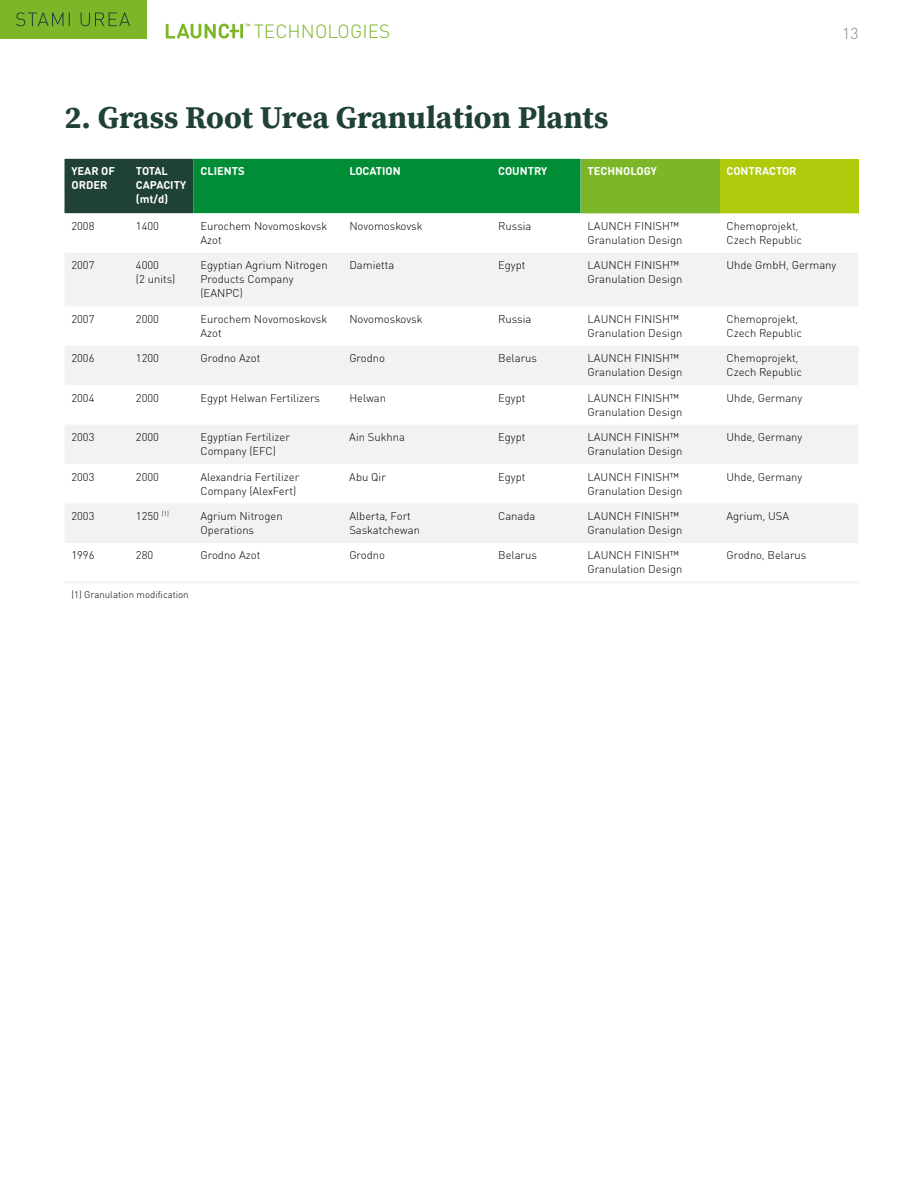
<style>
.page{position:relative;width:923px;height:1201px;background:#fff}
.page>*{position:absolute;margin:0;border:0;box-sizing:border-box;transform-origin:0 0}
.t1{font:700 31.5px "Source Serif Pro";color:#204135}
.t2{font:300 18.9px "DIN Round Pro";letter-spacing:.005em;color:#7db729}
.t3{font:300 15.75px "DIN Round Pro";color:#878787}
.t4{font:300 11.2px/14px "DIN Round Pro";color:#000}
.t5{font:700 11.2px/14px "DIN Round Pro";color:#fff}
.t6{font:300 9.62px "DIN Round Pro";color:#000}
</style>
<div class="page">
<div style="left:0;top:0;width:146px;height:39px;background:#7db729"></div>
<svg style="left:16px;top:12px;width:54px;height:14px"></svg>
<svg style="left:81px;top:12px;width:49px;height:14px"></svg>
<svg style="left:166px;top:24px;width:84px;height:15px"></svg>
<svg style="left:64px;top:159px;width:516px;height:54px;background:#097a36"></svg>
<div style="left:580px;top:159px;width:139px;height:54px;background:#7db729"></div>
<div style="left:719px;top:159px;width:139px;height:54px;background:#afca0b"></div>
<svg style="left:65px;top:253px;width:793px;height:290px;fill:#f2f2f2"></svg>
<hr style="left:64px;top:581px;width:65px;height:2px;background:#f2f2f2">
<hr style="left:129px;top:581px;width:64px;height:2px;background:#f2f2f2">
<hr style="left:193px;top:581px;width:149px;height:2px;background:#f2f2f2">
<hr style="left:342px;top:581px;width:149px;height:2px;background:#f2f2f2">
<hr style="left:491px;top:581px;width:89px;height:2px;background:#f2f2f2">
<hr style="left:580px;top:581px;width:139px;height:2px;background:#f2f2f2">
<hr style="left:719px;top:581px;width:139px;height:2px;background:#f2f2f2">
<h2 class="t2" style="left:254px;top:19px;width:138px">TECHNOLOGIES</h2>
<h3 class="t3" style="left:842px;top:23px;width:18px">13</h3>
<h1 class="t1" style="left:64px;top:96px;width:545px">2. Grass Root Urea Granulation Plants</h1>
<p class="t5" style="left:71px;top:164px;width:45px">YEAR OF<br>ORDER</p>
<p class="t5" style="left:136px;top:164px;width:52px">TOTAL<br>CAPACITY (mt/d)</p>
<p class="t5" style="left:200px;top:164px;width:46px">CLIENTS</p>
<p class="t5" style="left:349px;top:164px;width:53px">LOCATION</p>
<p class="t5" style="left:498px;top:164px;width:51px">COUNTRY</p>
<p class="t5" style="left:587px;top:164px;width:71px">TECHNOLOGY</p>
<p class="t5" style="left:726px;top:164px;width:72px">CONTRACTOR</p>
<p class="t4" style="left:71px;top:218px;width:25px">2008</p>
<p class="t4" style="left:136px;top:218px;width:25px">1400</p>
<p class="t4" style="left:200px;top:218px;width:128px">Eurochem Novomoskovsk<br>Azot</p>
<p class="t4" style="left:349px;top:218px;width:75px">Novomoskovsk</p>
<p class="t4" style="left:498px;top:218px;width:35px">Russia</p>
<p class="t4" style="left:587px;top:218px;width:96px">LAUNCH FINISH™<br>Granulation Design</p>
<p class="t4" style="left:726px;top:218px;width:77px">Chemoprojekt,<br>Czech Republic</p>
<p class="t4" style="left:71px;top:258px;width:25px">2007</p>
<p class="t4" style="left:136px;top:258px;width:41px">4000<br>(2 units)</p>
<p class="t4" style="left:200px;top:258px;width:129px">Egyptian Agrium Nitrogen<br>Products Company (EANPC)</p>
<p class="t4" style="left:349px;top:258px;width:47px">Damietta</p>
<p class="t4" style="left:498px;top:258px;width:29px">Egypt</p>
<p class="t4" style="left:587px;top:258px;width:96px">LAUNCH FINISH™<br>Granulation Design</p>
<p class="t4" style="left:726px;top:258px;width:111px">Uhde GmbH, Germany</p>
<p class="t4" style="left:71px;top:311px;width:25px">2007</p>
<p class="t4" style="left:136px;top:311px;width:25px">2000</p>
<p class="t4" style="left:200px;top:311px;width:128px">Eurochem Novomoskovsk<br>Azot</p>
<p class="t4" style="left:349px;top:311px;width:75px">Novomoskovsk</p>
<p class="t4" style="left:498px;top:311px;width:35px">Russia</p>
<p class="t4" style="left:587px;top:311px;width:96px">LAUNCH FINISH™<br>Granulation Design</p>
<p class="t4" style="left:726px;top:311px;width:77px">Chemoprojekt,<br>Czech Republic</p>
<p class="t4" style="left:71px;top:351px;width:25px">2006</p>
<p class="t4" style="left:136px;top:351px;width:25px">1200</p>
<p class="t4" style="left:200px;top:351px;width:61px">Grodno Azot</p>
<p class="t4" style="left:349px;top:351px;width:37px">Grodno</p>
<p class="t4" style="left:498px;top:351px;width:40px">Belarus</p>
<p class="t4" style="left:587px;top:351px;width:96px">LAUNCH FINISH™<br>Granulation Design</p>
<p class="t4" style="left:726px;top:351px;width:77px">Chemoprojekt,<br>Czech Republic</p>
<p class="t4" style="left:71px;top:390px;width:25px">2004</p>
<p class="t4" style="left:136px;top:390px;width:25px">2000</p>
<p class="t4" style="left:200px;top:390px;width:121px">Egypt Helwan Fertilizers</p>
<p class="t4" style="left:349px;top:390px;width:38px">Helwan</p>
<p class="t4" style="left:498px;top:390px;width:29px">Egypt</p>
<p class="t4" style="left:587px;top:390px;width:96px">LAUNCH FINISH™<br>Granulation Design</p>
<p class="t4" style="left:726px;top:390px;width:77px">Uhde, Germany</p>
<p class="t4" style="left:71px;top:430px;width:25px">2003</p>
<p class="t4" style="left:136px;top:430px;width:25px">2000</p>
<p class="t4" style="left:200px;top:430px;width:91px">Egyptian Fertilizer<br>Company (EFC)</p>
<p class="t4" style="left:349px;top:430px;width:57px">Ain Sukhna</p>
<p class="t4" style="left:498px;top:430px;width:29px">Egypt</p>
<p class="t4" style="left:587px;top:430px;width:96px">LAUNCH FINISH™<br>Granulation Design</p>
<p class="t4" style="left:726px;top:430px;width:77px">Uhde, Germany</p>
<p class="t4" style="left:71px;top:469px;width:25px">2003</p>
<p class="t4" style="left:136px;top:469px;width:25px">2000</p>
<p class="t4" style="left:200px;top:469px;width:100px">Alexandria Fertilizer<br>Company (AlexFert)</p>
<p class="t4" style="left:349px;top:469px;width:38px">Abu Qir</p>
<p class="t4" style="left:498px;top:469px;width:29px">Egypt</p>
<p class="t4" style="left:587px;top:469px;width:96px">LAUNCH FINISH™<br>Granulation Design</p>
<p class="t4" style="left:726px;top:469px;width:77px">Uhde, Germany</p>
<p class="t4" style="left:71px;top:508px;width:25px">2003</p>
<p class="t4" style="left:136px;top:508px;width:34px">1250 <sup>(1)</sup></p>
<p class="t4" style="left:200px;top:508px;width:84px">Agrium Nitrogen<br>Operations</p>
<p class="t4" style="left:349px;top:508px;width:72px">Alberta, Fort<br>Saskatchewan</p>
<p class="t4" style="left:498px;top:508px;width:39px">Canada</p>
<p class="t4" style="left:587px;top:508px;width:96px">LAUNCH FINISH™<br>Granulation Design</p>
<p class="t4" style="left:726px;top:508px;width:64px">Agrium, USA</p>
<p class="t4" style="left:71px;top:548px;width:25px">1996</p>
<p class="t4" style="left:136px;top:548px;width:19px">280</p>
<p class="t4" style="left:200px;top:548px;width:61px">Grodno Azot</p>
<p class="t4" style="left:349px;top:548px;width:37px">Grodno</p>
<p class="t4" style="left:498px;top:548px;width:40px">Belarus</p>
<p class="t4" style="left:587px;top:548px;width:96px">LAUNCH FINISH™<br>Granulation Design</p>
<p class="t4" style="left:726px;top:548px;width:81px">Grodno, Belarus</p>
<p class="t6" style="left:71px;top:588px;width:119px">(1) Granulation modification</p>
</div>
